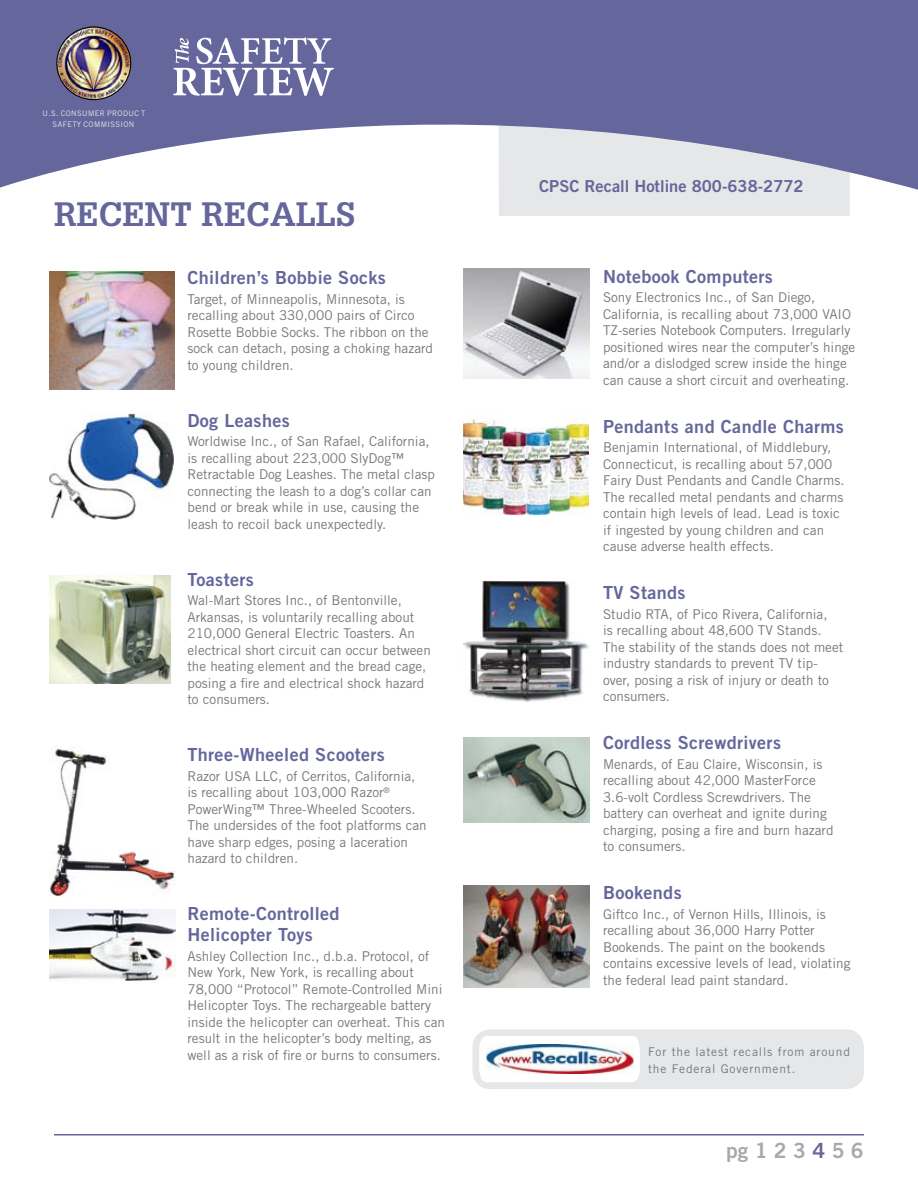
<style>
.page{position:relative;width:918px;height:1188px;background:#fff}
.page>*{position:absolute;margin:0;border:0;box-sizing:border-box;transform-origin:0 0}
.TradeGothic_Body{font:700 33px "Glypha LT Std";color:#65669b}
.t1{font:21px "Trade Gothic Bold Two";color:#a7a9ac}
.recall_subhead{font:18px/21px "Trade Gothic Bold Two";letter-spacing:.02em;color:#65669b}
.TradeGothic_Body-2{font:16.5px "Trade Gothic Bold Two";color:#65669b}
.recall_text{font:13.5px/16.5px "Trade Gothic";color:#77787b}
.t2{font:12px/16.5px "Trade Gothic";letter-spacing:.07em;color:#77787b}
.t3{font:7.65px/10.9px "Trade Gothic";letter-spacing:.05em;color:#e6e7e8;text-align:center}
.s1{color:#65669b}
</style>
<div class="page">
<hr style="left:54px;top:1134px;width:810px;height:2px;background:#65669b">
<img style="left:50px;top:272px;width:125px;height:117px">
<img style="left:50px;top:413px;width:124px;height:106px">
<img style="left:50px;top:576px;width:121px;height:108px">
<img style="left:50px;top:749px;width:126px;height:147px">
<img style="left:50px;top:909px;width:126px;height:73px">
<img style="left:464px;top:419px;width:124px;height:96px">
<img style="left:464px;top:581px;width:126px;height:121px">
<img style="left:464px;top:738px;width:126px;height:85px">
<img style="left:464px;top:886px;width:126px;height:102px">
<div style="left:499px;top:193px;width:351px;height:23px;background:#e6e7e8"></div>
<div style="left:473px;top:1029px;width:391px;height:60px;background:#e6e7e8;border-radius:18px"></div>
<div style="left:479px;top:1036px;width:161px;height:46px;background:#fff"></div>
<img style="left:486px;top:1045px;width:147px;height:29px">
<img style="left:464px;top:268px;width:126px;height:110px">
<svg style="left:0;top:0;width:918px;height:193px;fill:#65669b"></svg>
<svg style="left:173px;top:37px;width:161px;height:59px"></svg>
<img style="left:53px;top:24px;width:82px;height:80px">
<div style="left:56px;top:26px;width:75px;height:74px;border:1px solid #000;border-radius:50%"></div>
<p class="t3" style="left:42px;top:108px;width:104px">U.S. CONSUMER PRODUC T<br>SAFETY COMMISSION</p>
<p class="TradeGothic_Body" style="left:54px;top:194px;width:303px">RECENT RECALLS</p>
<p class="recall_subhead" style="left:188px;top:267px;width:200px">Children’s Bobbie Socks</p>
<p class="recall_text" style="left:188px;top:291px;width:247px">Target, of Minneapolis, Minnesota, is recalling about 330,000 pairs of Circo Rosette Bobbie Socks. The ribbon on the sock can detach, posing a choking hazard to young children.</p>
<p class="recall_subhead" style="left:188px;top:410px;width:104px">Dog Leashes</p>
<p class="recall_text" style="left:188px;top:433px;width:249px">Worldwise Inc., of San Rafael, California, is recalling about 223,000 SlyDog™ Retractable Dog Leashes. The metal clasp connecting the leash to a dog’s collar can bend or break while in use, causing the leash to recoil back unexpectedly.</p>
<p class="recall_subhead" style="left:188px;top:569px;width:68px">Toasters</p>
<p class="recall_text" style="left:188px;top:592px;width:245px">Wal-Mart Stores Inc., of Bentonville, Arkansas, is voluntarily recalling about 210,000 General Electric Toasters. An electrical short circuit can occur between the heating element and the bread cage, posing a fire and electrical shock hazard to consumers.</p>
<p class="recall_subhead" style="left:188px;top:744px;width:199px">Three-Wheeled Scooters</p>
<p class="recall_text" style="left:188px;top:768px;width:241px">Razor USA LLC, of Cerritos, California, is recalling about 103,000 Razor<sup>® </sup>PowerWing™ Three-Wheeled Scooters.<br>The undersides of the foot platforms can have sharp edges, posing a laceration hazard to children.</p>
<p class="recall_subhead" style="left:188px;top:903px;width:154px">Remote-Controlled<br>Helicopter Toys</p>
<p class="recall_text" style="left:188px;top:948px;width:259px">Ashley Collection Inc., d.b.a. Protocol, of New York, New York, is recalling about 78,000 “Protocol” Remote-Controlled Mini Helicopter Toys. The rechargeable battery inside the helicopter can overheat. This can result in the helicopter’s body melting, as well as a risk of fire or burns to consumers.</p>
<p class="TradeGothic_Body-2" style="left:539px;top:175px;width:266px">CPSC Recall Hotline 800-638-2772</p>
<p class="recall_subhead" style="left:603px;top:266px;width:171px">Notebook Computers</p>
<p class="recall_text" style="left:603px;top:289px;width:254px">Sony Electronics Inc., of San Diego, California, is recalling about 73,000 VAIO TZ-series Notebook Computers. Irregularly positioned wires near the computer’s hinge and/or a dislodged screw inside the hinge can cause a short circuit and overheating.</p>
<p class="recall_subhead" style="left:603px;top:416px;width:242px">Pendants and Candle Charms</p>
<p class="recall_text" style="left:603px;top:439px;width:243px">Benjamin International, of Middlebury, Connecticut, is recalling about 57,000<br>Fairy Dust Pendants and Candle Charms.<br>The recalled metal pendants and charms contain high levels of lead. Lead is toxic if ingested by young children and can cause adverse health effects.</p>
<p class="recall_subhead" style="left:603px;top:582px;width:84px">TV Stands</p>
<p class="recall_text" style="left:603px;top:606px;width:242px">Studio RTA, of Pico Rivera, California,<br>is recalling about 48,600 TV Stands.<br>The stability of the stands does not meet industry standards to prevent TV tip&shy;over, posing a risk of injury or death to consumers.</p>
<p class="recall_subhead" style="left:603px;top:732px;width:180px">Cordless Screwdrivers</p>
<p class="recall_text" style="left:603px;top:756px;width:232px">Menards, of Eau Claire, Wisconsin, is recalling about 42,000 MasterForce 3.6‑volt Cordless Screwdrivers. The battery can overheat and ignite during charging, posing a fire and burn hazard to consumers.</p>
<p class="recall_subhead" style="left:603px;top:882px;width:80px">Bookends</p>
<p class="recall_text" style="left:603px;top:906px;width:249px">Giftco Inc., of Vernon Hills, Illinois, is recalling about 36,000 Harry Potter Bookends. The paint on the bookends contains excessive levels of lead, violating the federal lead paint standard.</p>
<p class="t2" style="left:648px;top:1044px;width:204px">For the latest recalls from around the Federal Government.</p>
<p class="t1" style="left:726px;top:1137px;width:139px">pg 1 2 3 <span class="s1">4</span> 5 6</p>
</div>
